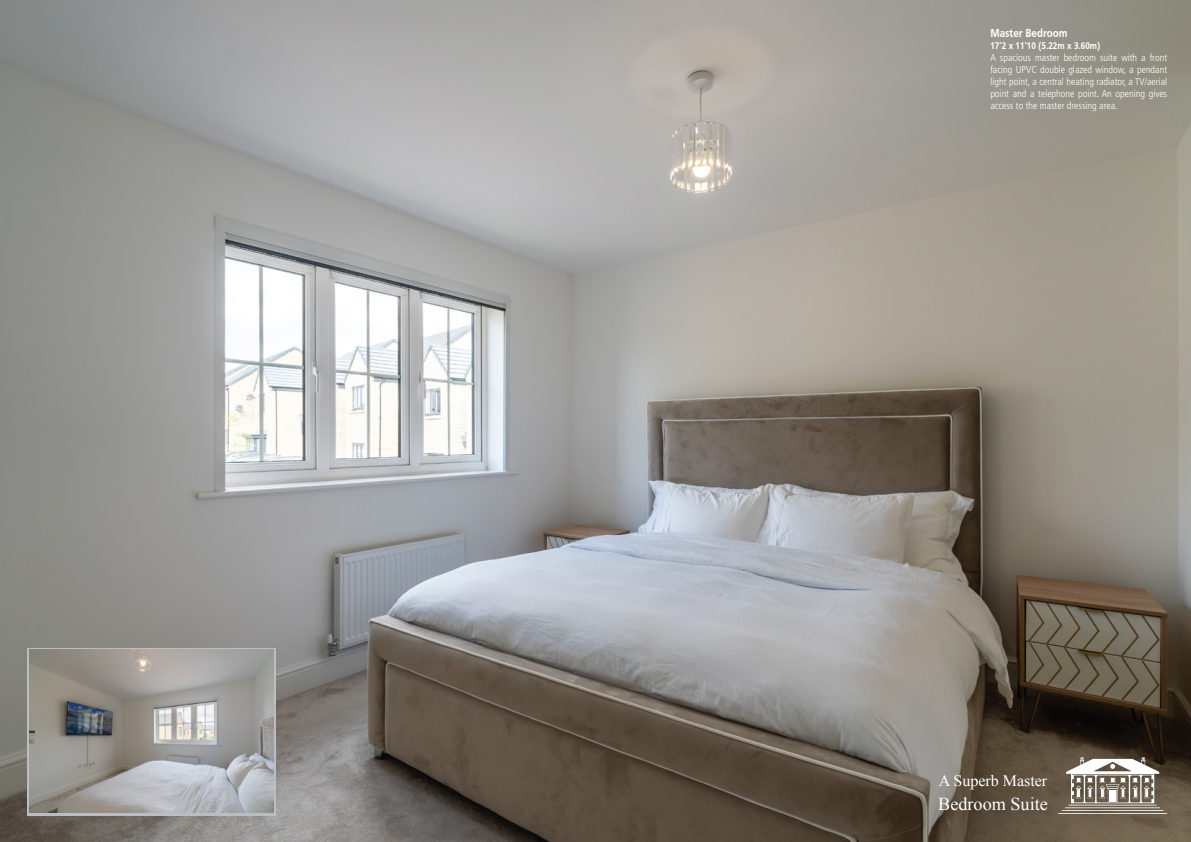
<style>
.page{position:relative;width:1191px;height:842px;background:#fff}
.page>*{position:absolute;margin:0;border:0;box-sizing:border-box;transform-origin:0 0}
.t1{font:18.2px "Times New Roman";color:#fff}
.t2{font:16px "Times New Roman";color:#fff}
.t3{font:700 12px "Frutiger Cnd";color:#fff}
.t4{font:300 condensed 10px/12px "Frutiger LT Std";color:#fff;text-align:justify}
.t5{font:700 10px "Frutiger Cnd";color:#fff}
</style>
<div class="page">
<img style="left:0;top:0;width:1191px;height:842px">
<img style="left:1048px;top:748px;width:139px;height:12px">
<svg style="left:1058px;top:757px;width:109px;height:3px"></svg>
<img style="left:926px;top:760px;width:265px;height:82px">
<img style="left:928px;top:785px;width:140px;height:51px">
<svg style="left:27px;top:648px;width:249px;height:167px;background:#b5b6b7"></svg>
<img style="left:29px;top:650px;width:244px;height:163px">
<p class="t3" style="left:990px;top:26px;width:79px">Master Bedroom</p>
<p class="t5" style="left:990px;top:39px;width:111px">17’2 x 11’10 (5.22m x 3.60m)</p>
<p class="t4" style="left:990px;top:51px;width:178px">A spacious master bedroom suite with a front facing UPVC double glazed window, a pendant light point, a central heating radiator, a TV/aerial point and a telephone point. An opening gives access to the master dressing area.</p>
<h2 class="t2" style="left:938px;top:770px;width:110px">A Superb Master</h2>
<h1 class="t1" style="left:938px;top:791px;width:111px">Bedroom Suite</h1>
</div>
